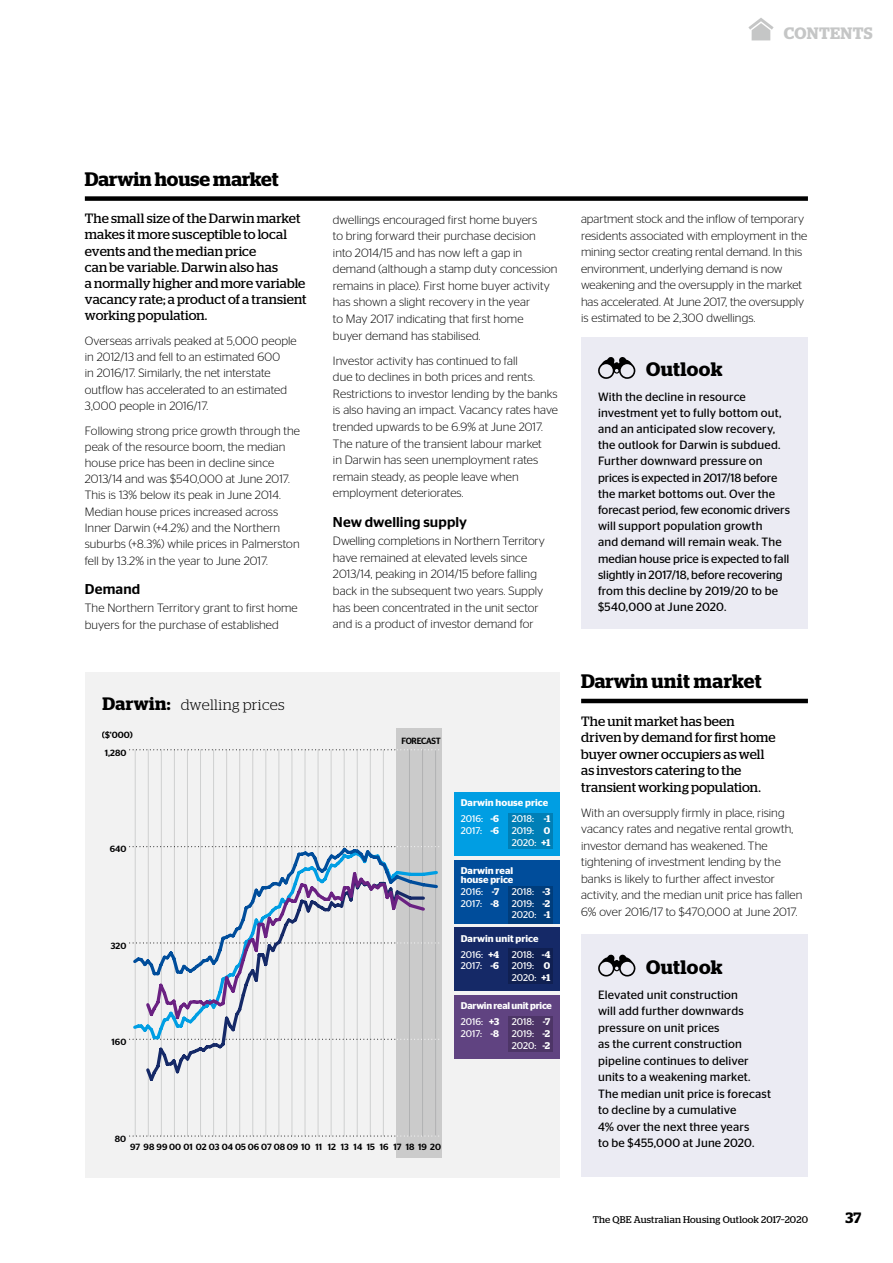
<style>
.page{position:relative;width:893px;height:1263px;background:#fff}
.page>*{position:absolute;margin:0;border:0;box-sizing:border-box;transform-origin:0 0}
.t1{font:600 19.5px "Stag";letter-spacing:.005em;color:#000}
.t2{font:600 16.5px "Stag";letter-spacing:.025em;color:#c5c6c6}
.t3{font:300 15px "Stag";letter-spacing:.025em;color:#000}
.t4{font:600 15px "Stag";color:#000}
.t5{font:500 14.25px "Stag Sans";letter-spacing:.01em;color:#000}
.t6{font:13.5px/16.2px "Stag";letter-spacing:.005em;color:#000}
.t7{font:300 12px/16.5px "Stag Sans";letter-spacing:.005em;color:#000}
.t8{font:12px/16.2px "Stag Sans";letter-spacing:.01em;color:#000}
.t9{font:9.75px/11.7px "Stag Sans";color:#fff}
.t10{font:600 9.75px/15.9px "Stag Sans";color:#fff}
.t11{font:9.75px "Stag";letter-spacing:.02em;color:#000}
.t12{font:600 9.75px/15.9px "Stag Sans";letter-spacing:-.02em;color:#fff}
.t13{font:500 9px "Stag Sans";color:#000}
.t14{font:500 9px "Stag Sans";color:#030304}
.t15{font:500 9px "Stag Sans";letter-spacing:-.04em;color:#000;scale:.95 1}
.s1{font-weight:600;font-size:18px}
.s2{font-weight:400}
.s3{font-family:"Stag"}
.s4{font-family:"Stag";font-weight:600}
</style>
<div class="page">
<div style="left:85px;top:672px;width:475px;height:506px;background:#f2f2f2"></div>
<div style="left:396px;top:728px;width:46px;height:430px;background:#cbcbcb"></div>
<hr style="left:135px;top:750px;width:1px;height:386px;background:#cfd0d0">
<hr style="left:148px;top:750px;width:1px;height:386px;background:#cfd0d0">
<hr style="left:161px;top:750px;width:1px;height:386px;background:#cfd0d0">
<hr style="left:174px;top:750px;width:1px;height:386px;background:#cfd0d0">
<hr style="left:187px;top:750px;width:1px;height:386px;background:#cfd0d0">
<hr style="left:200px;top:750px;width:1px;height:386px;background:#cfd0d0">
<hr style="left:213px;top:750px;width:1px;height:386px;background:#cfd0d0">
<hr style="left:226px;top:750px;width:1px;height:386px;background:#cfd0d0">
<hr style="left:239px;top:750px;width:1px;height:386px;background:#cfd0d0">
<hr style="left:252px;top:750px;width:1px;height:386px;background:#cfd0d0">
<hr style="left:266px;top:750px;width:1px;height:386px;background:#cfd0d0">
<hr style="left:279px;top:750px;width:1px;height:386px;background:#cfd0d0">
<hr style="left:292px;top:750px;width:1px;height:386px;background:#cfd0d0">
<hr style="left:305px;top:750px;width:1px;height:386px;background:#cfd0d0">
<hr style="left:318px;top:750px;width:1px;height:386px;background:#cfd0d0">
<hr style="left:331px;top:750px;width:1px;height:386px;background:#cfd0d0">
<hr style="left:344px;top:750px;width:1px;height:386px;background:#cfd0d0">
<hr style="left:357px;top:750px;width:1px;height:386px;background:#cfd0d0">
<hr style="left:370px;top:750px;width:1px;height:386px;background:#cfd0d0">
<hr style="left:383px;top:750px;width:1px;height:386px;background:#cfd0d0">
<hr style="left:409px;top:750px;width:1px;height:386px;background:#b1b2b3">
<hr style="left:422px;top:750px;width:1px;height:386px;background:#b1b2b3">
<hr style="left:435px;top:750px;width:1px;height:386px;background:#b1b2b3">
<svg style="left:130px;top:749px;width:309px;height:1px"></svg>
<svg style="left:132px;top:1135px;width:307px;height:1px"></svg>
<svg style="left:144px;top:1022px;width:282px;height:62px"></svg>
<svg style="left:130px;top:845px;width:309px;height:177px"></svg>
<hr style="left:581px;top:699px;width:227px;height:4px;background:#000">
<div style="left:581px;top:935px;width:227px;height:242px;background:#ebebf3"></div>
<svg style="left:598px;top:954px;width:38px;height:23px"></svg>
<div style="left:85px;top:196px;width:723px;height:5px;background:#000"></div>
<div style="left:581px;top:337px;width:227px;height:291px;background:#ebebf3"></div>
<svg style="left:598px;top:357px;width:38px;height:22px"></svg>
<div style="left:454px;top:792px;width:106px;height:64px;background:#009ee3"></div>
<div style="left:454px;top:860px;width:106px;height:63px;background:#004d9b"></div>
<div style="left:508px;top:813px;width:45px;height:35px;background:#007fb6"></div>
<div style="left:508px;top:885px;width:45px;height:38px;background:#003d7c"></div>
<div style="left:454px;top:927px;width:106px;height:64px;background:#152967"></div>
<div style="left:454px;top:995px;width:106px;height:64px;background:#604381"></div>
<div style="left:508px;top:948px;width:45px;height:36px;background:#102052"></div>
<div style="left:508px;top:1016px;width:45px;height:35px;background:#4d3567"></div>
<svg style="left:748px;top:18px;width:26px;height:22px"></svg>
<h2 class="t2" style="left:784px;top:24px;width:91px">CONTENTS</h2>
<h1 class="t1" style="left:85px;top:167px;width:195px">Darwin house market</h1>
<p class="t6" style="left:85px;top:210px;width:223px">The small size of the Darwin market makes it more susceptible to local events and the median price<br>can be variable. Darwin also has<br>a normally higher and more variable vacancy rate; a product of a transient working population.</p>
<p class="t7" style="left:85px;top:333px;width:213px">Overseas arrivals peaked at 5,000 people in 2012/13 and fell to an estimated 600<br>in 2016/17. Similarly, the net interstate outflow has accelerated to an estimated 3,000 people in 2016/17.</p>
<p class="t7" style="left:85px;top:422px;width:217px">Following strong price growth through the peak of the resource boom, the median house price has been in decline since 2013/14 and was $540,000 at June 2017.<br>This is 13% below its peak in June 2014.<br>Median house prices increased across Inner Darwin (+4.2%) and the Northern suburbs (+8.3%) while prices in Palmerston fell by 13.2% in the year to June 2017.</p>
<p class="t5" style="left:85px;top:581px;width:57px">Demand</p>
<p class="t7" style="left:85px;top:600px;width:214px">The Northern Territory grant to first home buyers for the purchase of established</p>
<p class="t3" style="left:102px;top:696px;width:184px"><span class="s1">Darwin:</span> dwelling prices</p>
<p class="t13" style="left:102px;top:729px;width:32px">($’000)</p>
<p class="t14" style="left:105px;top:747px;width:23px">1,280</p>
<p class="t14" style="left:110px;top:844px;width:18px">640</p>
<p class="t14" style="left:111px;top:940px;width:17px">320</p>
<p class="t14" style="left:112px;top:1037px;width:16px">160</p>
<p class="t7" style="left:333px;top:211px;width:226px">dwellings encouraged first home buyers<br>to bring forward their purchase decision into 2014/15 and has now left a gap in demand (although a stamp duty concession remains in place). First home buyer activity has shown a slight recovery in the year<br>to May 2017 indicating that first home<br>buyer demand has stabilised.</p>
<p class="t7" style="left:333px;top:352px;width:227px">Investor activity has continued to fall<br>due to declines in both prices and rents.<br>Restrictions to investor lending by the banks is also having an impact. Vacancy rates have trended upwards to be 6.9% at June 2017.<br>The nature of the transient labour market<br>in Darwin has seen unemployment rates remain steady, as people leave when employment deteriorates.</p>
<p class="t5" style="left:333px;top:513px;width:136px">New dwelling supply</p>
<p class="t7" style="left:333px;top:533px;width:213px">Dwelling completions in Northern Territory have remained at elevated levels since 2013/14, peaking in 2014/15 before falling back in the subsequent two years. Supply has been concentrated in the unit sector and is a product of investor demand for</p>
<p class="t15" style="left:401px;top:736px;width:43px">FORECAST</p>
<p class="t10" style="left:461px;top:795px;width:89px">Darwin house price<br><span class="s2">2016:</span> <span class="s3">-6</span></p>
<p class="t9" style="left:512px;top:813px;width:40px">2018: <span class="s4">-1</span></p>
<p class="t9" style="left:461px;top:825px;width:40px">2017: <span class="s4">-6</span></p>
<p class="t9" style="left:512px;top:825px;width:40px">2019: <span class="s4">0<br></span>2020: <span class="s4">+1</span></p>
<p class="t10" style="left:461px;top:866px;width:54px;line-height:9px">Darwin real house price</p>
<p class="t9" style="left:461px;top:885px;width:40px">2016: <span class="s4">-7</span></p>
<p class="t9" style="left:512px;top:885px;width:40px">2018: <span class="s4">-3</span></p>
<p class="t9" style="left:461px;top:897px;width:40px">2017: <span class="s4">-8</span></p>
<p class="t9" style="left:512px;top:897px;width:40px">2019: <span class="s4">-2<br></span>2020: <span class="s4">-1</span></p>
<p class="t10" style="left:461px;top:930px;width:79px">Darwin unit price<br><span class="s2">2016:</span> <span class="s3">+4</span></p>
<p class="t9" style="left:512px;top:948px;width:40px">2018: <span class="s4">-4</span></p>
<p class="t9" style="left:461px;top:960px;width:40px">2017: <span class="s4">-6</span></p>
<p class="t9" style="left:512px;top:960px;width:40px">2019: <span class="s4">0<br></span>2020: <span class="s4">+1</span></p>
<p class="t12" style="left:461px;top:998px;width:93px">Darwin real unit price<br><span class="s2">2016:</span> <span class="s3">+3</span></p>
<p class="t9" style="left:512px;top:1016px;width:40px">2018: <span class="s4">-7</span></p>
<p class="t9" style="left:461px;top:1028px;width:40px">2017: <span class="s4">-8</span></p>
<p class="t9" style="left:512px;top:1028px;width:40px">2019: <span class="s4">-2<br></span>2020: <span class="s4">-2</span></p>
<p class="t14" style="left:115px;top:1133px;width:13px">80</p>
<p class="t13" style="left:130px;top:1142px;width:312px">97 98 99 00 01 02 03 04 05 06 07 08 09 10 11 12 13 14 15 16 17 18 19 20</p>
<p class="t7" style="left:581px;top:211px;width:228px">apartment stock and the inflow of temporary residents associated with employment in the mining sector creating rental demand. In this environment, underlying demand is now weakening and the oversupply in the market has accelerated. At June 2017, the oversupply is estimated to be 2,300 dwellings.</p>
<h1 class="t1" style="left:646px;top:357px;width:78px">Outlook</h1>
<p class="t8" style="left:598px;top:388px;width:193px">With the decline in resource investment yet to fully bottom out, and an anticipated slow recovery, the outlook for Darwin is subdued.<br>Further downward pressure on prices is expected in 2017/18 before the market bottoms out. Over the forecast period, few economic drivers will support population growth<br>and demand will remain weak. The median house price is expected to fall slightly in 2017/18, before recovering from this decline by 2019/20 to be $540,000 at June 2020.</p>
<h1 class="t1" style="left:581px;top:670px;width:182px">Darwin unit market</h1>
<p class="t6" style="left:581px;top:713px;width:196px">The unit market has been driven by demand for first home buyer owner occupiers as well as investors catering to the transient working population.</p>
<p class="t7" style="left:581px;top:804px;width:223px">With an oversupply firmly in place, rising vacancy rates and negative rental growth, investor demand has weakened. The tightening of investment lending by the banks is likely to further affect investor activity, and the median unit price has fallen 6% over 2016/17 to $470,000 at June 2017.</p>
<h1 class="t1" style="left:646px;top:955px;width:78px">Outlook</h1>
<p class="t8" style="left:598px;top:986px;width:174px">Elevated unit construction<br>will add further downwards pressure on unit prices<br>as the current construction pipeline continues to deliver units to a weakening market.<br>The median unit price is forecast to decline by a cumulative<br>4% over the next three years<br>to be $455,000 at June 2020.</p>
<p class="t11" style="left:593px;top:1214px;width:217px">The QBE Australian Housing Outlook 2017–2020</p>
<p class="t4" style="left:846px;top:1209px;width:17px">37</p>
</div>
